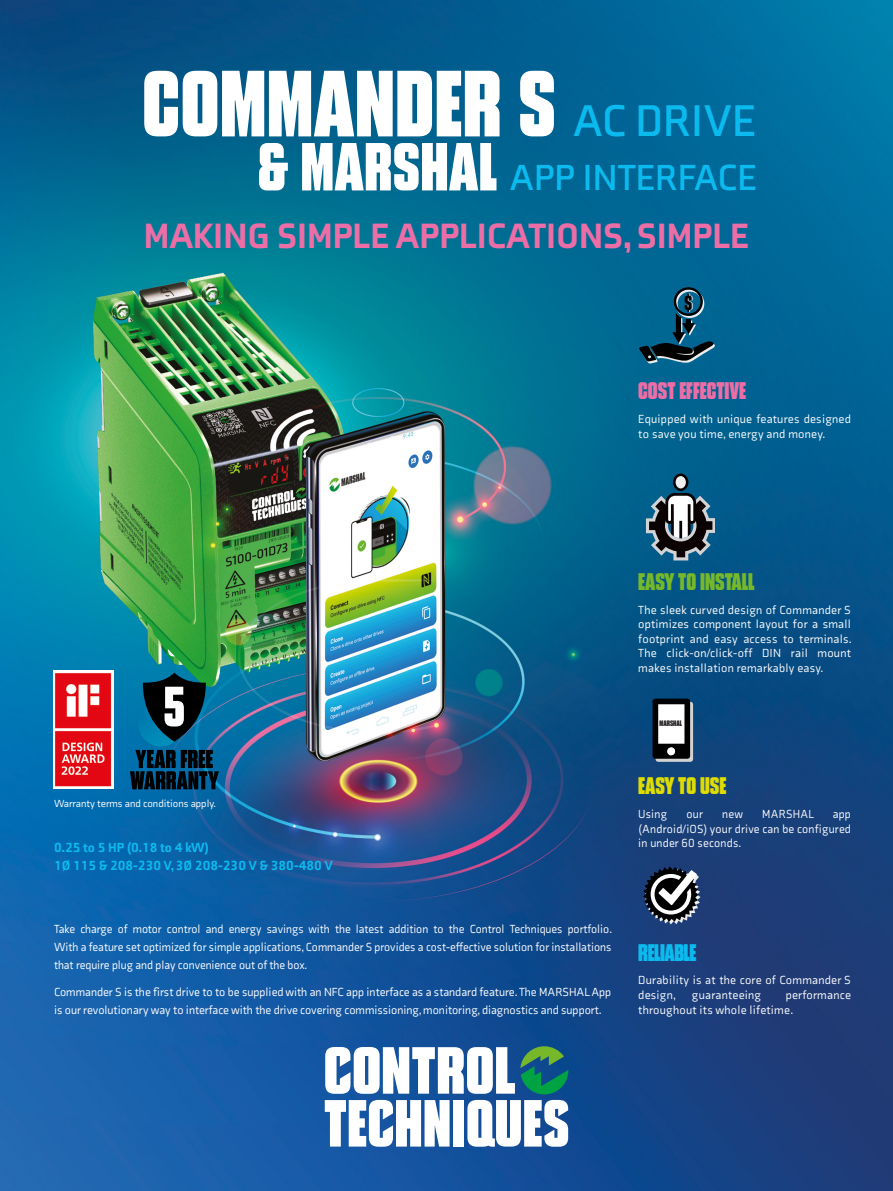
<style>
.page{position:relative;width:893px;height:1191px;background:#fff}
.page>*{position:absolute;margin:0;border:0;box-sizing:border-box;transform-origin:0 0}
.t1{font:93.75px "Blunt Con";letter-spacing:.01em;color:#fff}
.t2{font:700 37.05px "Axia";color:#0bbbef}
.t3{font:900 36px "Axia";color:#ed6ea7}
.t4{font:24px "Blunt Con";color:#ed6ea7}
.t5{font:24px "Blunt Con";color:#76b82a}
.t6{font:24px "Blunt Con";color:#dedc00}
.t7{font:24px "Blunt Con";letter-spacing:-.02em;color:#0bbbef}
.t8{font:20.55px "Blunt Con";color:#000}
.t9{font:900 13.5px/18px "Axia";color:#0bbbef}
.t10{font:12px/14.5px "Axia";letter-spacing:.02em;color:#fff}
.t11{font:12px/18px "Axia";letter-spacing:.02em;color:#fff;text-align:justify;scale:.96 1}
.t12{font:12px/18px "Axia";color:#fff}
.t13{font:10.5px "Axia";color:#fff}
.t14{font:7.95px "Blunt Con";color:#231f20}
.s1{font-family:"Axia";font-weight:700;font-size:45.45px;color:#0bbbef}
.s2{font-family:"Blunt Con";font-weight:400;font-size:67.8px;color:#fff}
</style>
<div class="page">
<img style="left:0;top:0;width:893px;height:1191px">
<svg style="left:325px;top:1100px;width:125px;height:46px"></svg>
<div style="left:453px;top:1100px;width:11px;height:46px;background:#fff"></div>
<svg style="left:467px;top:1100px;width:101px;height:46px"></svg>
<svg style="left:325px;top:1046px;width:243px;height:48px"></svg>
<svg style="left:643px;top:866px;width:57px;height:58px"></svg>
<svg style="left:729px;top:902px;width:1px;height:19px"></svg>
<svg style="left:638px;top:287px;width:76px;height:77px;background:#0f5979"></svg>
<svg style="left:646px;top:473px;width:69px;height:87px;background:#426679"></svg>
<svg style="left:653px;top:698px;width:40px;height:64px"></svg>
<div style="left:667px;top:747px;width:8px;height:8px;background:#fff;border-radius:50%"></div>
<svg style="left:143px;top:672px;width:63px;height:69px;background:#244e5c"></svg>
<svg style="left:130px;top:750px;width:89px;height:39px;background:#002c44"></svg>
<img style="left:54px;top:670px;width:59px;height:118px">
<h1 class="t1" style="left:142px;top:61px;width:615px">COMMANDER S <span class="s1">AC DRIVE</span></h1>
<h2 class="t2" style="left:258px;top:155px;width:500px"><span class="s2">&amp; MARSHAL</span> APP INTERFACE</h2>
<h3 class="t3" style="left:144px;top:213px;width:607px">MAKING SIMPLE APPLICATIONS, SIMPLE</h3>
<h3 class="t8" style="left:685px;top:293px;width:9px">$</h3>
<h3 class="t4" style="left:638px;top:380px;width:109px">COST EFFECTIVE</h3>
<p class="t10" style="left:638px;top:411px;width:214px">Equipped with unique features designed to save you time, energy and money.</p>
<h3 class="t5" style="left:638px;top:571px;width:118px">EASY TO INSTALL</h3>
<p class="t10" style="left:638px;top:602px;width:215px;text-align:justify">The sleek curved design of Commander S optimizes component layout for a small footprint and easy access to terminals.<br>The click-on/click-off DIN rail mount makes installation remarkably easy.</p>
<p class="t13" style="left:54px;top:797px;width:164px">Warranty terms and conditions apply.</p>
<p class="t9" style="left:54px;top:838px;width:280px">0.25 to 5 HP (0.18 to 4 kW)<br>1Ø 115 &amp; 208-230 V, 3Ø 208-230 V &amp; 380-480 V</p>
<p class="t11" style="left:54px;top:920px;width:583px">Take charge of motor control and energy savings with the latest addition to the Control Techniques portfolio.<br>With a feature set optimized for simple applications, Commander S provides a cost-effective solution for installations that require plug and play convenience out of the box.</p>
<p class="t12" style="left:54px;top:982px;width:559px">Commander S is the first drive to to be supplied with an NFC app interface as a standard feature. The MARSHAL App is our revolutionary way to interface with the drive covering commissioning, monitoring, diagnostics and support.</p>
<p class="t14" style="left:659px;top:719px;width:24px">MARSHAL</p>
<h3 class="t6" style="left:638px;top:775px;width:90px">EASY TO USE</h3>
<p class="t10" style="left:638px;top:806px;width:30px">Using</p>
<p class="t10" style="left:686px;top:806px;width:18px">our</p>
<p class="t10" style="left:722px;top:806px;width:22px">new</p>
<p class="t10" style="left:762px;top:806px;width:53px">MARSHAL</p>
<p class="t10" style="left:638px;top:806px;width:214px;text-align:justify;text-indent:194px">app (Android/iOS) your drive can be configured in under 60 seconds.</p>
<h3 class="t7" style="left:638px;top:941px;width:60px">RELIABLE</h3>
<p class="t10" style="left:638px;top:973px;width:214px">Durability is at the core of Commander S design,</p>
<p class="t10" style="left:638px;top:987px;width:214px;text-indent:147px">performance throughout its whole lifetime.</p>
<p class="t10" style="left:692px;top:987px;width:71px">guaranteeing</p>
</div>
